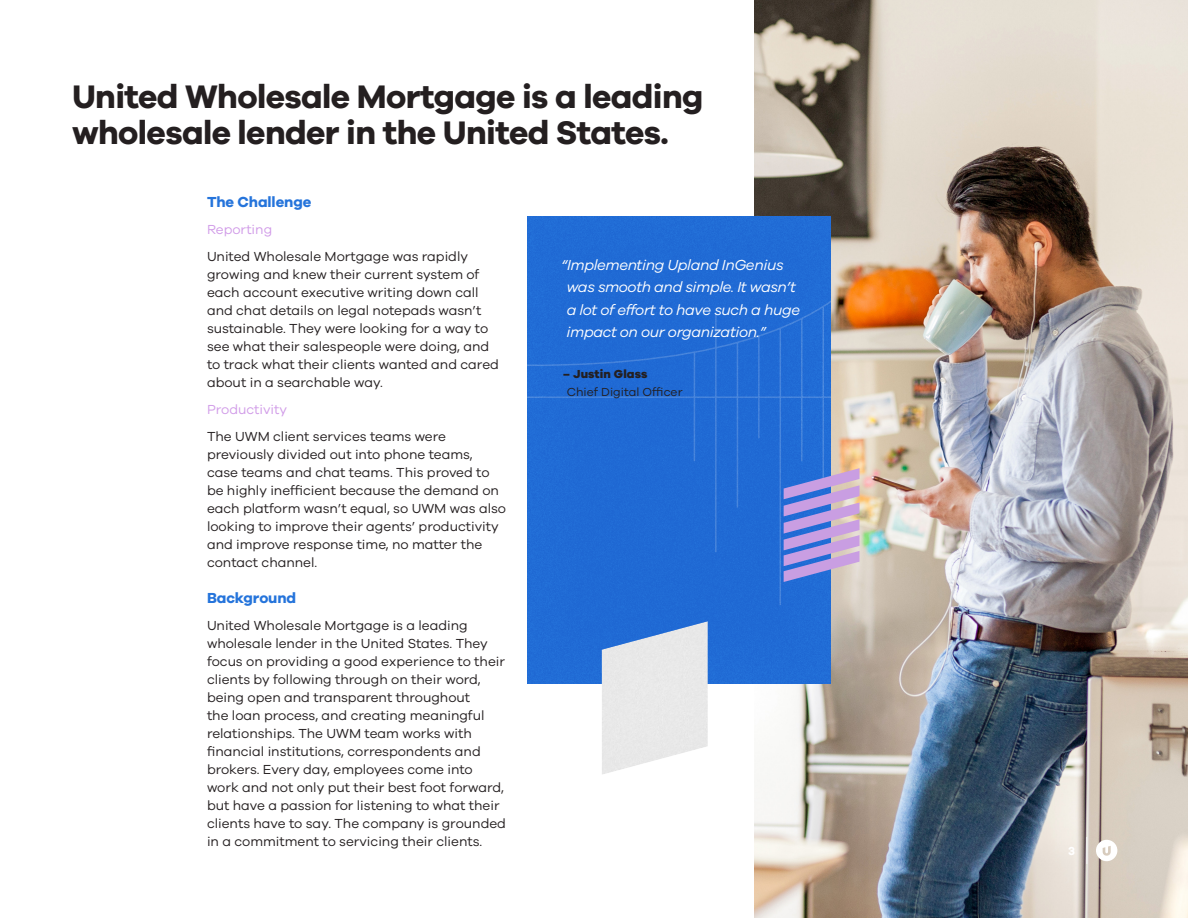
<style>
.page{position:relative;width:1188px;height:918px;background:#fff}
.page>*{position:absolute;margin:0;border:0;box-sizing:border-box;transform-origin:0 0}
.H1_-_Page_Headlines{font:700 33.6px/36px "Galano Grotesque";letter-spacing:-.02em;color:#241f20}
.t1{font:italic 15px/22.4px "Galano Grotesque";letter-spacing:-.025em;color:#fff}
.H2_-_Subheads{font:700 15px "Galano Grotesque";letter-spacing:-.005em;color:#2574db}
.P_-_Paragraph{font:13.5px/18px "Galano Grotesque";color:#241f20}
.P_-_Paragraph-2{font:13.5px "Galano Grotesque";color:#d19ce8}
.Caption_-_P{font:12px "Galano Grotesque";color:#241f20}
.Caption_-_Proper_Na{font:800 12px "Galano Grotesque";letter-spacing:.01em;color:#241f20}
.t2{font:700 12px "Galano Grotesque";color:#fff}
</style>
<div class="page">
<img style="left:755px;top:0;width:433px;height:918px">
<div style="left:526px;top:214px;width:306px;height:471px;background:#206ad4"></div>
<svg style="left:599px;top:621px;width:110px;height:153px"></svg>
<svg style="left:784px;top:468px;width:76px;height:114px"></svg>
<svg style="left:1096px;top:840px;width:21px;height:21px"></svg>
<hr style="left:1086px;top:837px;width:2px;height:27px;background:#efefef">
<p class="H1_-_Page_Headlines" style="left:72px;top:78px;width:633px">United Wholesale Mortgage is a leading wholesale lender in the United States.</p>
<p class="H2_-_Subheads" style="left:207px;top:193px;width:106px">The Challenge</p>
<p class="P_-_Paragraph-2" style="left:207px;top:221px;width:67px">Reporting</p>
<p class="P_-_Paragraph" style="left:207px;top:247px;width:293px">United Wholesale Mortgage was rapidly growing and knew their current system of each account executive writing down call and chat details on legal notepads wasn’t sustainable. They were looking for a way to see what their salespeople were doing, and to track what their clients wanted and cared about in a searchable way.</p>
<p class="P_-_Paragraph-2" style="left:207px;top:401px;width:82px">Productivity</p>
<p class="P_-_Paragraph" style="left:207px;top:427px;width:301px">The UWM client services teams were previously divided out into phone teams, case teams and chat teams. This proved to be highly inefficient because the demand on each platform wasn’t equal, so UWM was also looking to improve their agents’ productivity and improve response time, no matter the contact channel.</p>
<p class="H2_-_Subheads" style="left:207px;top:589px;width:91px">Background</p>
<p class="P_-_Paragraph" style="left:207px;top:616px;width:301px">United Wholesale Mortgage is a leading wholesale lender in the United States. They focus on providing a good experience to their clients by following through on their word, being open and transparent throughout<br>the loan process, and creating meaningful relationships. The UWM team works with financial institutions, correspondents and brokers. Every day, employees come into work and not only put their best foot forward, but have a passion for listening to what their clients have to say. The company is grounded in a commitment to servicing their clients.</p>
<p class="t1" style="left:567px;top:253px;width:235px;text-indent:-5px">“Implementing Upland InGenius was smooth and simple. It wasn’t a lot of effort to have such a huge impact on our organization.”</p>
<p class="Caption_-_Proper_Na" style="left:563px;top:366px;width:86px">– Justin Glass</p>
<p class="Caption_-_P" style="left:567px;top:385px;width:117px">Chief Digital Officer</p>
<p class="t2" style="left:1068px;top:844px;width:8px">3</p>
</div>
